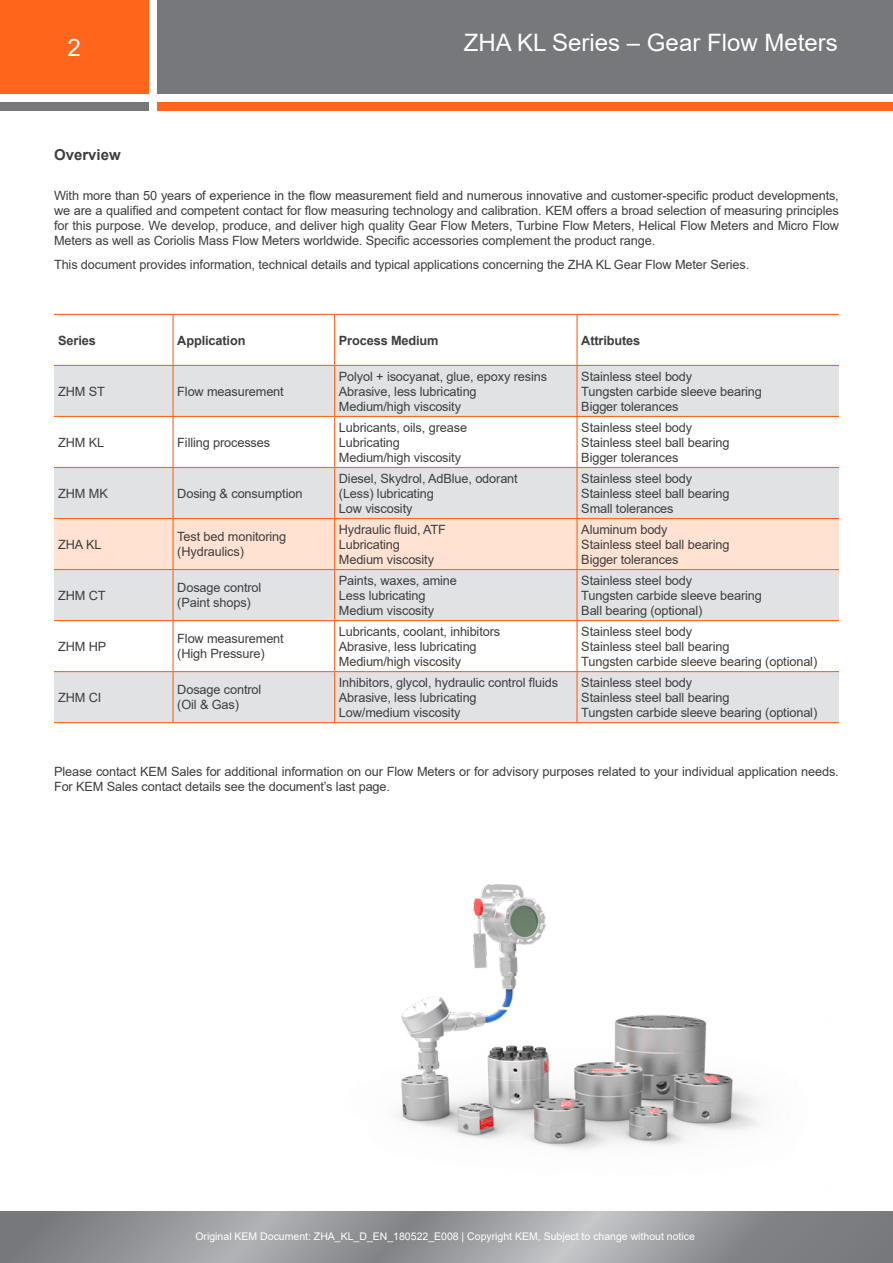
<style>
.page{position:relative;width:893px;height:1263px;background:#fff}
.page>*{position:absolute;margin:0;border:0;box-sizing:border-box;transform-origin:0 0}
.t1{font:24px "Arial";color:#fff}
.KEM_H1_text_grey{font:700 15px "Arial";color:#3e3e3f}
.KEM_text_left_justif{font:12.75px/15px "Arial";letter-spacing:-.01em;color:#3e3e3f}
.KEM_text_left_justif-2{font:700 12.75px "Arial";letter-spacing:-.01em;color:#3e3e3f}
.t2{font:10.5px "Arial";color:#fff}
</style>
<div class="page">
<div style="left:0;top:0;width:149px;height:94px;background:#ff661c"></div>
<div style="left:157px;top:0;width:736px;height:94px;background:#76787b"></div>
<div style="left:0;top:102px;width:149px;height:9px;background:#76787b"></div>
<div style="left:157px;top:102px;width:736px;height:9px;background:#ff661c"></div>
<svg style="left:0;top:1212px;width:892px;height:51px;background:#95979a"></svg>
<hr style="left:892px;top:1212px;width:1px;height:51px;background:#78797c">
<svg style="left:54px;top:366px;width:785px;height:356px;fill:#e1e2e4"></svg>
<div style="left:54px;top:519px;width:785px;height:50px;background:#ffe2d1"></div>
<hr style="left:54px;top:314px;width:119px;height:1px;background:#ff661c">
<hr style="left:172px;top:315px;width:2px;height:50px;background:#ff661c">
<hr style="left:173px;top:314px;width:162px;height:1px;background:#ff661c">
<hr style="left:334px;top:315px;width:1px;height:50px;background:#ff661c">
<hr style="left:335px;top:314px;width:242px;height:1px;background:#ff661c">
<hr style="left:577px;top:314px;width:262px;height:1px;background:#ff661c">
<hr style="left:576px;top:315px;width:2px;height:50px;background:#ff661c">
<hr style="left:54px;top:365px;width:119px;height:1px;background:#ff661c">
<hr style="left:172px;top:366px;width:2px;height:50px;background:#ff661c">
<hr style="left:173px;top:365px;width:162px;height:1px;background:#ff661c">
<hr style="left:334px;top:366px;width:1px;height:50px;background:#ff661c">
<hr style="left:335px;top:365px;width:242px;height:1px;background:#ff661c">
<hr style="left:577px;top:365px;width:262px;height:1px;background:#ff661c">
<hr style="left:576px;top:366px;width:2px;height:50px;background:#ff661c">
<hr style="left:54px;top:416px;width:119px;height:1px;background:#ff661c">
<hr style="left:172px;top:417px;width:2px;height:50px;background:#ff661c">
<hr style="left:173px;top:416px;width:162px;height:1px;background:#ff661c">
<hr style="left:334px;top:417px;width:1px;height:50px;background:#ff661c">
<hr style="left:335px;top:416px;width:242px;height:1px;background:#ff661c">
<hr style="left:577px;top:416px;width:262px;height:1px;background:#ff661c">
<hr style="left:576px;top:417px;width:2px;height:50px;background:#ff661c">
<hr style="left:54px;top:467px;width:119px;height:1px;background:#ff661c">
<hr style="left:172px;top:468px;width:2px;height:50px;background:#ff661c">
<hr style="left:173px;top:467px;width:162px;height:1px;background:#ff661c">
<hr style="left:334px;top:468px;width:1px;height:50px;background:#ff661c">
<hr style="left:335px;top:467px;width:242px;height:1px;background:#ff661c">
<hr style="left:577px;top:467px;width:262px;height:1px;background:#ff661c">
<hr style="left:576px;top:468px;width:2px;height:50px;background:#ff661c">
<hr style="left:54px;top:518px;width:119px;height:1px;background:#ff661c">
<hr style="left:172px;top:519px;width:2px;height:50px;background:#ff661c">
<hr style="left:173px;top:518px;width:162px;height:1px;background:#ff661c">
<hr style="left:334px;top:519px;width:1px;height:50px;background:#ff661c">
<hr style="left:335px;top:518px;width:242px;height:1px;background:#ff661c">
<hr style="left:577px;top:518px;width:262px;height:1px;background:#ff661c">
<hr style="left:576px;top:519px;width:2px;height:50px;background:#ff661c">
<hr style="left:54px;top:569px;width:119px;height:1px;background:#ff661c">
<hr style="left:172px;top:570px;width:2px;height:50px;background:#ff661c">
<hr style="left:173px;top:569px;width:162px;height:1px;background:#ff661c">
<hr style="left:334px;top:570px;width:1px;height:50px;background:#ff661c">
<hr style="left:335px;top:569px;width:242px;height:1px;background:#ff661c">
<hr style="left:577px;top:569px;width:262px;height:1px;background:#ff661c">
<hr style="left:576px;top:570px;width:2px;height:50px;background:#ff661c">
<hr style="left:54px;top:620px;width:119px;height:1px;background:#ff661c">
<hr style="left:54px;top:671px;width:119px;height:1px;background:#ff661c">
<hr style="left:54px;top:722px;width:119px;height:1px;background:#ff661c">
<hr style="left:172px;top:621px;width:2px;height:50px;background:#ff661c">
<hr style="left:172px;top:672px;width:2px;height:50px;background:#ff661c">
<hr style="left:173px;top:620px;width:162px;height:1px;background:#ff661c">
<hr style="left:173px;top:671px;width:162px;height:1px;background:#ff661c">
<hr style="left:173px;top:722px;width:162px;height:1px;background:#ff661c">
<hr style="left:334px;top:621px;width:1px;height:50px;background:#ff661c">
<hr style="left:334px;top:672px;width:1px;height:50px;background:#ff661c">
<hr style="left:335px;top:620px;width:242px;height:1px;background:#ff661c">
<hr style="left:577px;top:620px;width:262px;height:1px;background:#ff661c">
<hr style="left:576px;top:621px;width:2px;height:50px;background:#ff661c">
<hr style="left:576px;top:672px;width:2px;height:50px;background:#ff661c">
<hr style="left:335px;top:671px;width:242px;height:1px;background:#ff661c">
<hr style="left:577px;top:671px;width:262px;height:1px;background:#ff661c">
<hr style="left:335px;top:722px;width:242px;height:1px;background:#ff661c">
<hr style="left:577px;top:722px;width:262px;height:1px;background:#ff661c">
<img style="left:398px;top:884px;width:361px;height:266px">
<h1 class="t1" style="left:67px;top:31px;width:15px">2</h1>
<h1 class="t1" style="left:464px;top:27px;width:375px">ZHA KL Series – Gear Flow Meters</h1>
<p class="KEM_H1_text_grey" style="left:54px;top:144px;width:68px">Overview</p>
<p class="KEM_text_left_justif" style="left:54px;top:188px;width:786px;text-align:justify">With more than 50 years of experience in the flow measurement field and numerous innovative and customer-specific product developments, we are a qualified and competent contact for flow measuring technology and calibration. KEM offers a broad selection of measuring principles for this purpose. We develop, produce, and deliver high quality Gear Flow Meters, Turbine Flow Meters, Helical Flow Meters and Micro Flow Meters as well as Coriolis Mass Flow Meters worldwide. Specific accessories complement the product range.</p>
<p class="KEM_text_left_justif" style="left:54px;top:257px;width:697px">This document provides information, technical details and typical applications concerning the ZHA KL Gear Flow Meter Series.</p>
<p class="KEM_text_left_justif-2" style="left:58px;top:331px;width:39px">Series</p>
<p class="KEM_text_left_justif-2" style="left:177px;top:331px;width:70px">Application</p>
<p class="KEM_text_left_justif-2" style="left:339px;top:331px;width:101px">Process Medium</p>
<p class="KEM_text_left_justif-2" style="left:581px;top:331px;width:61px">Attributes</p>
<p class="KEM_text_left_justif" style="left:58px;top:383px;width:48px">ZHM ST</p>
<p class="KEM_text_left_justif" style="left:177px;top:383px;width:108px">Flow measurement</p>
<p class="KEM_text_left_justif" style="left:339px;top:368px;width:210px">Polyol + isocyanat, glue, epoxy resins<br>Abrasive, less lubricating<br>Medium/high viscosity</p>
<p class="KEM_text_left_justif" style="left:581px;top:368px;width:182px">Stainless steel body<br>Tungsten carbide sleeve bearing<br>Bigger tolerances</p>
<p class="KEM_text_left_justif" style="left:58px;top:435px;width:48px">ZHM KL</p>
<p class="KEM_text_left_justif" style="left:177px;top:435px;width:94px">Filling processes</p>
<p class="KEM_text_left_justif" style="left:58px;top:486px;width:51px">ZHM MK</p>
<p class="KEM_text_left_justif" style="left:177px;top:486px;width:127px">Dosing &amp; consumption</p>
<p class="KEM_text_left_justif" style="left:339px;top:420px;width:130px">Lubricants, oils, grease<br>Lubricating<br>Medium/high viscosity</p>
<p class="KEM_text_left_justif" style="left:581px;top:420px;width:150px">Stainless steel body<br>Stainless steel ball bearing<br>Bigger tolerances</p>
<p class="KEM_text_left_justif" style="left:339px;top:471px;width:180px">Diesel, Skydrol, AdBlue, odorant (Less) lubricating<br>Low viscosity</p>
<p class="KEM_text_left_justif" style="left:581px;top:471px;width:150px">Stainless steel body<br>Stainless steel ball bearing<br>Small tolerances</p>
<p class="KEM_text_left_justif" style="left:58px;top:537px;width:45px">ZHA KL</p>
<p class="KEM_text_left_justif" style="left:177px;top:529px;width:110px">Test bed monitoring (Hydraulics)</p>
<p class="KEM_text_left_justif" style="left:339px;top:522px;width:109px">Hydraulic fluid, ATF<br>Lubricating<br>Medium viscosity</p>
<p class="KEM_text_left_justif" style="left:581px;top:522px;width:150px">Aluminum body<br>Stainless steel ball bearing<br>Bigger tolerances</p>
<p class="KEM_text_left_justif" style="left:58px;top:588px;width:49px">ZHM CT</p>
<p class="KEM_text_left_justif" style="left:177px;top:580px;width:86px">Dosage control (Paint shops)</p>
<p class="KEM_text_left_justif" style="left:339px;top:573px;width:120px">Paints, waxes, amine<br>Less lubricating<br>Medium viscosity</p>
<p class="KEM_text_left_justif" style="left:581px;top:573px;width:182px">Stainless steel body<br>Tungsten carbide sleeve bearing<br>Ball bearing (optional)</p>
<p class="KEM_text_left_justif" style="left:58px;top:639px;width:50px">ZHM HP</p>
<p class="KEM_text_left_justif" style="left:177px;top:631px;width:108px">Flow measurement (High Pressure)</p>
<p class="KEM_text_left_justif" style="left:339px;top:624px;width:163px">Lubricants, coolant, inhibitors<br>Abrasive, less lubricating<br>Medium/high viscosity</p>
<p class="KEM_text_left_justif" style="left:581px;top:624px;width:237px">Stainless steel body<br>Stainless steel ball bearing<br>Tungsten carbide sleeve bearing (optional)</p>
<p class="KEM_text_left_justif" style="left:58px;top:690px;width:45px">ZHM CI</p>
<p class="KEM_text_left_justif" style="left:177px;top:682px;width:86px">Dosage control (Oil &amp; Gas)</p>
<p class="KEM_text_left_justif" style="left:339px;top:675px;width:221px">Inhibitors, glycol, hydraulic control fluids<br>Abrasive, less lubricating<br>Low/medium viscosity</p>
<p class="KEM_text_left_justif" style="left:581px;top:675px;width:237px">Stainless steel body<br>Stainless steel ball bearing<br>Tungsten carbide sleeve bearing (optional)</p>
<p class="KEM_text_left_justif" style="left:54px;top:764px;width:786px">Please contact KEM Sales for additional information on our Flow Meters or for advisory purposes related to your individual application needs.<br>For KEM Sales contact details see the document’s last page.</p>
<p class="t2" style="left:195px;top:1229px;width:501px">Original KEM Document: ZHA_KL_D_EN_180522_E008 | Copyright KEM, Subject to change without notice</p>
</div>
